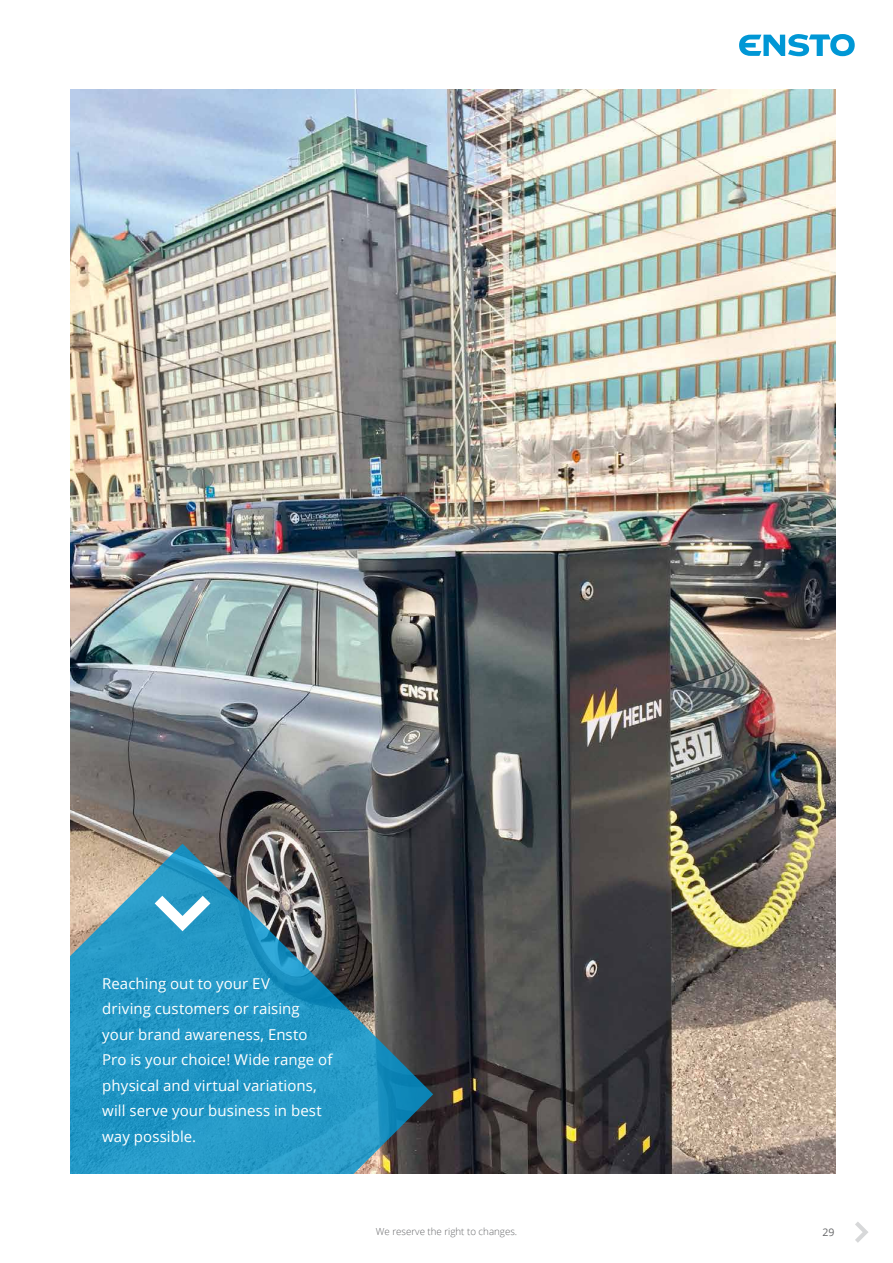
<style>
.page{position:relative;width:893px;height:1263px;background:#fff}
.page>*{position:absolute;margin:0;border:0;box-sizing:border-box;transform-origin:0 0}
.t1{font:15px/25.5px "Open Sans";letter-spacing:.005em;color:#fff}
.t2{font:10.5px "Open Sans";color:#646567}
.t3{font:300 9.75px "Open Sans";color:#646567}
</style>
<div class="page">
<svg style="left:739px;top:34px;width:116px;height:22px"></svg>
<svg style="left:855px;top:1222px;width:13px;height:21px"></svg>
<img style="left:70px;top:89px;width:765px;height:1085px">
<svg style="left:70px;top:844px;width:363px;height:330px;background:#3a85a1"></svg>
<svg style="left:155px;top:896px;width:55px;height:35px"></svg>
<p class="t1" style="left:102px;top:970px;width:232px">Reaching out to your EV<br>driving customers or raising your brand awareness, Ensto<br>Pro is your choice! Wide range of physical and virtual variations, will serve your business in best way possible.</p>
<p class="t3" style="left:376px;top:1225px;width:143px">We reserve the right to changes.</p>
<p class="t2" style="left:822px;top:1225px;width:14px">29</p>
</div>
